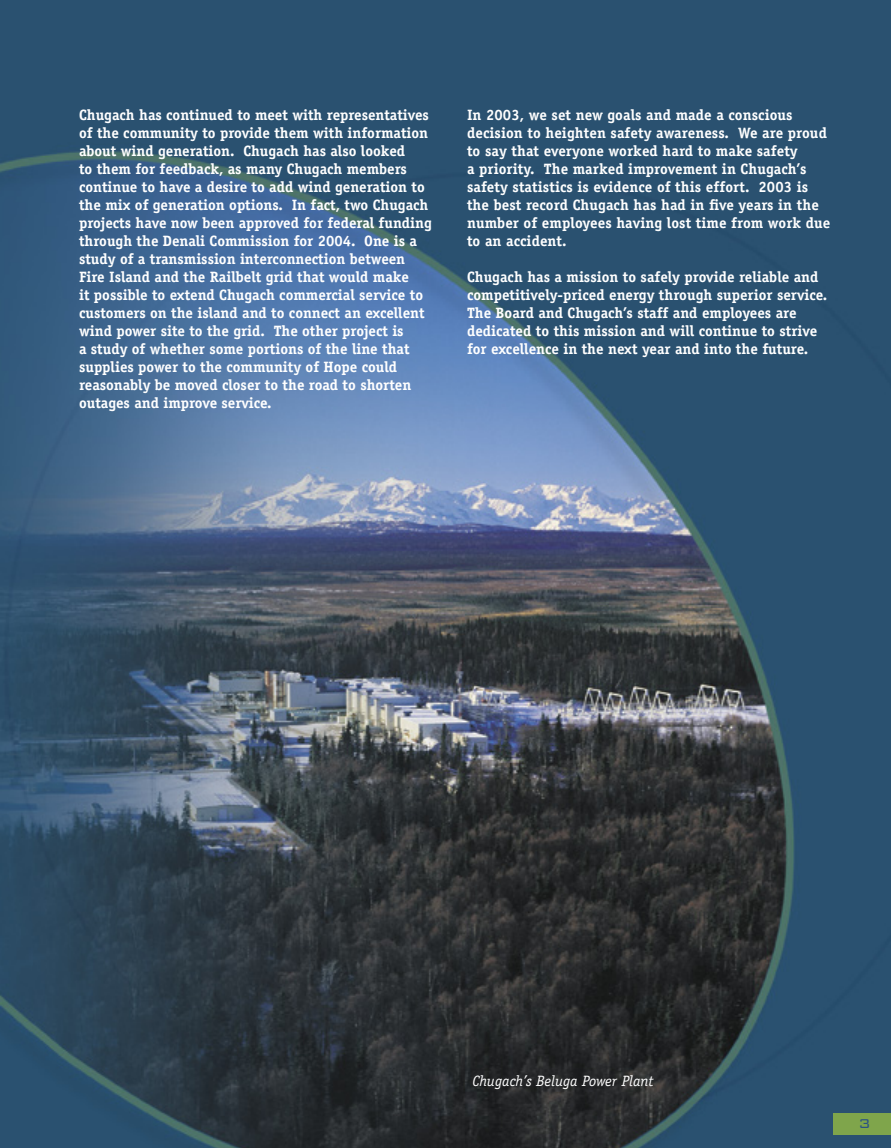
<style>
.page{position:relative;width:891px;height:1148px;background:#fff}
.page>*{position:absolute;margin:0;border:0;box-sizing:border-box;transform-origin:0 0}
.t1{font:300 17.1px "Bank Gothic BT";color:#2b5283}
.t2{font:700 15px/18px "Officina Serif";color:#fff}
.t3{font:italic 15px "Officina Serif";color:#fff}
</style>
<div class="page">
<img style="left:0;top:0;width:891px;height:1148px">
<div style="left:833px;top:1112px;width:58px;height:22px;background:#7fa54b"></div>
<p class="t2" style="left:79px;top:106px;width:354px">Chugach has continued to meet with representatives of the community to provide them with information about wind generation. Chugach has also looked<br>to them for feedback, as many Chugach members continue to have a desire to add wind generation to the mix of generation options. In fact, two Chugach projects have now been approved for federal funding through the Denali Commission for 2004. One is a study of a transmission interconnection between Fire Island and the Railbelt grid that would make<br>it possible to extend Chugach commercial service to customers on the island and to connect an excellent wind power site to the grid. The other project is<br>a study of whether some portions of the line that supplies power to the community of Hope could reasonably be moved closer to the road to shorten outages and improve service.</p>
<p class="t2" style="left:467px;top:106px;width:365px">In 2003, we set new goals and made a conscious decision to heighten safety awareness. We are proud to say that everyone worked hard to make safety<br>a priority. The marked improvement in Chugach’s safety statistics is evidence of this effort. 2003 is the best record Chugach has had in five years in the number of employees having lost time from work due to an accident.</p>
<p class="t2" style="left:467px;top:268px;width:362px">Chugach has a mission to safely provide reliable and competitively-priced energy through superior service.<br>The Board and Chugach’s staff and employees are dedicated to this mission and will continue to strive for excellence in the next year and into the future.</p>
<p class="t3" style="left:473px;top:1072px;width:182px">Chugach’s Beluga Power Plant</p>
<p class="t1" style="left:858px;top:1114px;width:14px">3</p>
</div>
